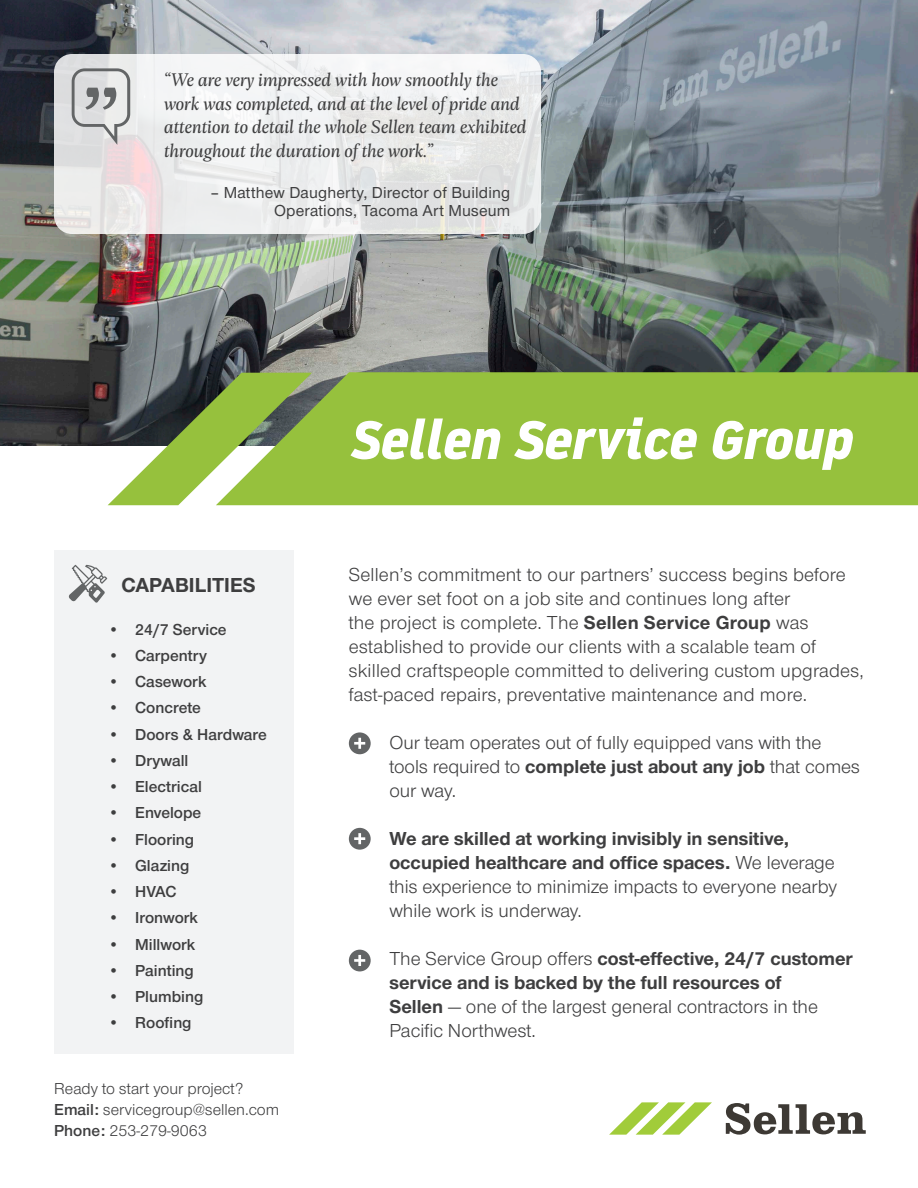
<style>
.page{position:relative;width:918px;height:1188px;background:#fff}
.page>*{position:absolute;margin:0;border:0;box-sizing:border-box;transform-origin:0 0}
.t1{font:italic 700 54px "Noway";color:#fff}
.t2{font:700 21px "Nimbus San Nov";color:#3e3e3f}
.t3{font:19.5px/24px "Nimbus San Nov";letter-spacing:.005em;color:#3e3e3f}
.t4{font:italic 19.5px/23.4px "Geller Headline";color:#3e3e3f}
.t5{font:16.5px "Nimbus San Nov Sem Bol";color:#3e3e3f}
.t6{font:16.5px "Nimbus San Nov";color:#3e3e3f}
.Body_Text{font:500 16.5px/18px "Nimbus San Nov";letter-spacing:.01em;color:#3e3e3f;text-align:right}
.s1{font-family:"Nimbus San Nov Sem Bol"}
.s2{font-weight:700}
</style>
<div class="page">
<div style="left:54px;top:550px;width:240px;height:504px;background:#f2f3f4"></div>
<img style="left:0;top:0;width:918px;height:446px">
<div style="left:216px;top:372px;width:702px;height:133px;background:#96c13d"></div>
<svg style="left:54px;top:54px;width:487px;height:180px;fill:#ecedec"></svg>
<svg style="left:349px;top:732px;width:22px;height:22px"></svg>
<svg style="left:349px;top:828px;width:22px;height:22px"></svg>
<svg style="left:349px;top:950px;width:22px;height:21px"></svg>
<svg style="left:108px;top:373px;width:204px;height:132px;background:#89a15f"></svg>
<svg style="left:72px;top:68px;width:58px;height:77px;background:#c6c6c7"></svg>
<svg style="left:69px;top:565px;width:38px;height:38px"></svg>
<svg style="left:726px;top:1103px;width:140px;height:32px"></svg>
<svg style="left:609px;top:1102px;width:103px;height:33px"></svg>
<p class="t4" style="left:164px;top:68px;width:364px">“We are very impressed with how smoothly the work was completed, and at the level of pride and attention to detail the whole Sellen team exhibited throughout the duration of the work.”</p>
<p class="Body_Text" style="left:211px;top:183px;width:301px">‒ Matthew Daugherty, Director of Building<br>Operations, Tacoma Art Museum</p>
<p class="t2" style="left:122px;top:573px;width:136px">CAPABILITIES</p>
<p class="t5" style="left:108px;top:620px;width:120px">• 24/7 Service</p>
<p class="t5" style="left:108px;top:646px;width:100px">• Carpentry</p>
<p class="t5" style="left:108px;top:672px;width:100px">• Casework</p>
<p class="t5" style="left:108px;top:698px;width:94px">• Concrete</p>
<p class="t5" style="left:108px;top:725px;width:160px">• Doors &amp; Hardware</p>
<p class="t5" style="left:108px;top:751px;width:82px">• Drywall</p>
<p class="t5" style="left:108px;top:777px;width:95px">• Electrical</p>
<p class="t5" style="left:108px;top:803px;width:95px">• Envelope</p>
<p class="t5" style="left:108px;top:830px;width:88px">• Flooring</p>
<p class="t5" style="left:108px;top:856px;width:83px">• Glazing</p>
<p class="t5" style="left:108px;top:882px;width:70px">• HVAC</p>
<p class="t5" style="left:108px;top:908px;width:91px">• Ironwork</p>
<p class="t5" style="left:108px;top:935px;width:89px">• Millwork</p>
<p class="t5" style="left:108px;top:961px;width:87px">• Painting</p>
<p class="t5" style="left:108px;top:987px;width:97px">• Plumbing</p>
<p class="t5" style="left:108px;top:1013px;width:85px">• Roofing</p>
<p class="t6" style="left:54px;top:1079px;width:190px">Ready to start your project?</p>
<p class="t6" style="left:54px;top:1100px;width:227px"><span class="s1">Email:</span> servicegroup@sellen.com</p>
<p class="t6" style="left:54px;top:1121px;width:154px"><span class="s1">Phone:</span> 253-279-9063</p>
<p class="t1" style="left:349px;top:401px;width:503px">Sellen Service Group</p>
<p class="t3" style="left:349px;top:562px;width:517px">Sellen’s commitment to our partners’ success begins before we ever set foot on a job site and continues long after<br>the project is complete. The <span class="s2">Sellen Service Group</span> was established to provide our clients with a scalable team of skilled craftspeople committed to delivering custom upgrades, fast-paced repairs, preventative maintenance and more.</p>
<p class="t3" style="left:389px;top:730px;width:472px">Our team operates out of fully equipped vans with the tools required to <span class="s2">complete just about any job</span> that comes our way.</p>
<p class="t3" style="left:389px;top:826px;width:449px"><span class="s2">We are skilled at working invisibly in sensitive, occupied healthcare and office spaces.</span> We leverage this experience to minimize impacts to everyone nearby while work is underway.</p>
<p class="t3" style="left:389px;top:946px;width:465px">The Service Group offers <span class="s2">cost-effective, 24/7 customer service and is backed by the full resources of<br>Sellen</span> — one of the largest general contractors in the Pacific Northwest.</p>
</div>
